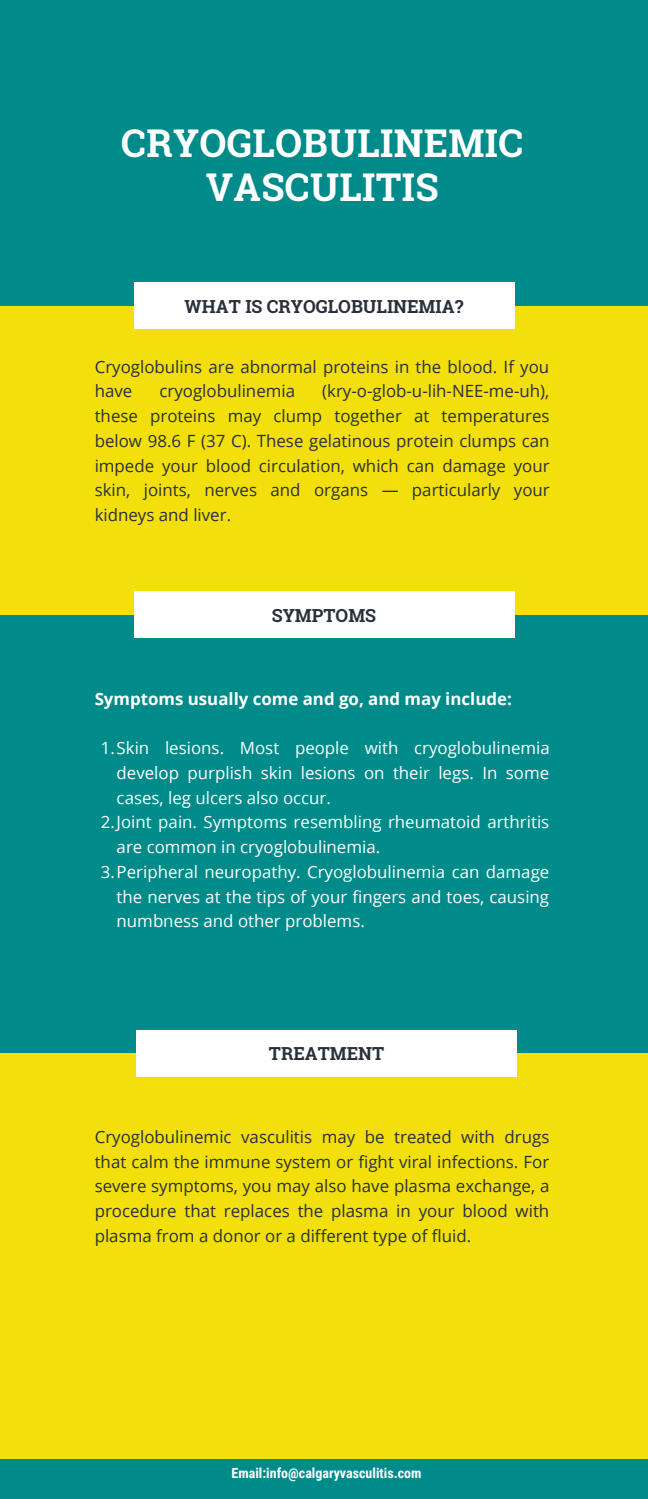
<style>
.page{position:relative;width:648px;height:1499px;background:#fff}
.page>*{position:absolute;margin:0;border:0;box-sizing:border-box;transform-origin:0 0}
.t1{font:700 38.25px/43.9px "Roboto Slab";letter-spacing:.01em;color:#fff;text-align:center}
.t2{font:700 18px "Roboto Slab";color:#293039}
.t3{font:16.88px/24.8px "Open Sans";color:#293039;text-align:justify}
.t4{font:16.88px "Open Sans";color:#fff}
.t5{font:700 16.88px "Open Sans";color:#fff}
.t6{font:700 13.95px "Roboto Condensed";color:#fff}
</style>
<div class="page">
<div style="left:0;top:0;width:648px;height:1498px;background:#008b8b"></div>
<div style="left:0;top:306px;width:648px;height:309px;background:#f2df0c"></div>
<div style="left:134px;top:283px;width:380px;height:46px;background:#fff"></div>
<div style="left:134px;top:591px;width:380px;height:47px;background:#fff"></div>
<div style="left:0;top:1053px;width:648px;height:405px;background:#f2df0c"></div>
<div style="left:136px;top:1030px;width:381px;height:46px;background:#fff"></div>
<h1 class="t1" style="left:121px;top:120px;width:404px">CRYOGLOBULINEMIC<br>VASCULITIS</h1>
<p class="t2" style="left:185px;top:294px;width:280px">WHAT IS CRYOGLOBULINEMIA?</p>
<p class="t3" style="left:95px;top:354px;width:456px">Cryoglobulins are abnormal proteins in the blood. If you have</p>
<p class="t3" style="left:95px;top:378px;width:457px;text-indent:228px">(kry-o-glob-u-lih-NEE-me-uh), these proteins may clump together at temperatures below 98.6 F (37 C). These gelatinous protein clumps can impede your blood circulation, which can damage your skin, joints, nerves and organs — particularly your kidneys and liver.</p>
<p class="t3" style="left:159px;top:378px;width:137px">cryoglobulinemia</p>
<p class="t2" style="left:272px;top:603px;width:106px">SYMPTOMS</p>
<p class="t5" style="left:95px;top:687px;width:419px">Symptoms usually come and go, and may include:</p>
<p class="t4" style="left:101px;top:736px;width:450px">1.Skin lesions. Most people with cryoglobulinemia</p>
<p class="t4" style="left:117px;top:761px;width:434px">develop purplish skin lesions on their legs. In some</p>
<p class="t4" style="left:117px;top:786px;width:216px">cases, leg ulcers also occur.</p>
<p class="t4" style="left:101px;top:810px;width:450px">2.Joint pain. Symptoms resembling rheumatoid arthritis</p>
<p class="t4" style="left:117px;top:835px;width:265px">are common in cryoglobulinemia.</p>
<p class="t4" style="left:101px;top:860px;width:450px">3.Peripheral neuropathy. Cryoglobulinemia can damage</p>
<p class="t4" style="left:117px;top:884px;width:434px">the nerves at the tips of your fingers and toes, causing</p>
<p class="t4" style="left:117px;top:909px;width:250px">numbness and other problems.</p>
<p class="t2" style="left:269px;top:1041px;width:117px">TREATMENT</p>
<p class="t3" style="left:95px;top:1123px;width:456px">Cryoglobulinemic vasculitis may be treated with drugs that calm the immune system or fight viral infections. For severe symptoms, you may also have plasma exchange, a procedure that replaces the plasma in your blood with plasma from a donor or a different type of fluid.</p>
<p class="t6" style="left:232px;top:1464px;width:191px">Email:info@calgaryvasculitis.com</p>
</div>
